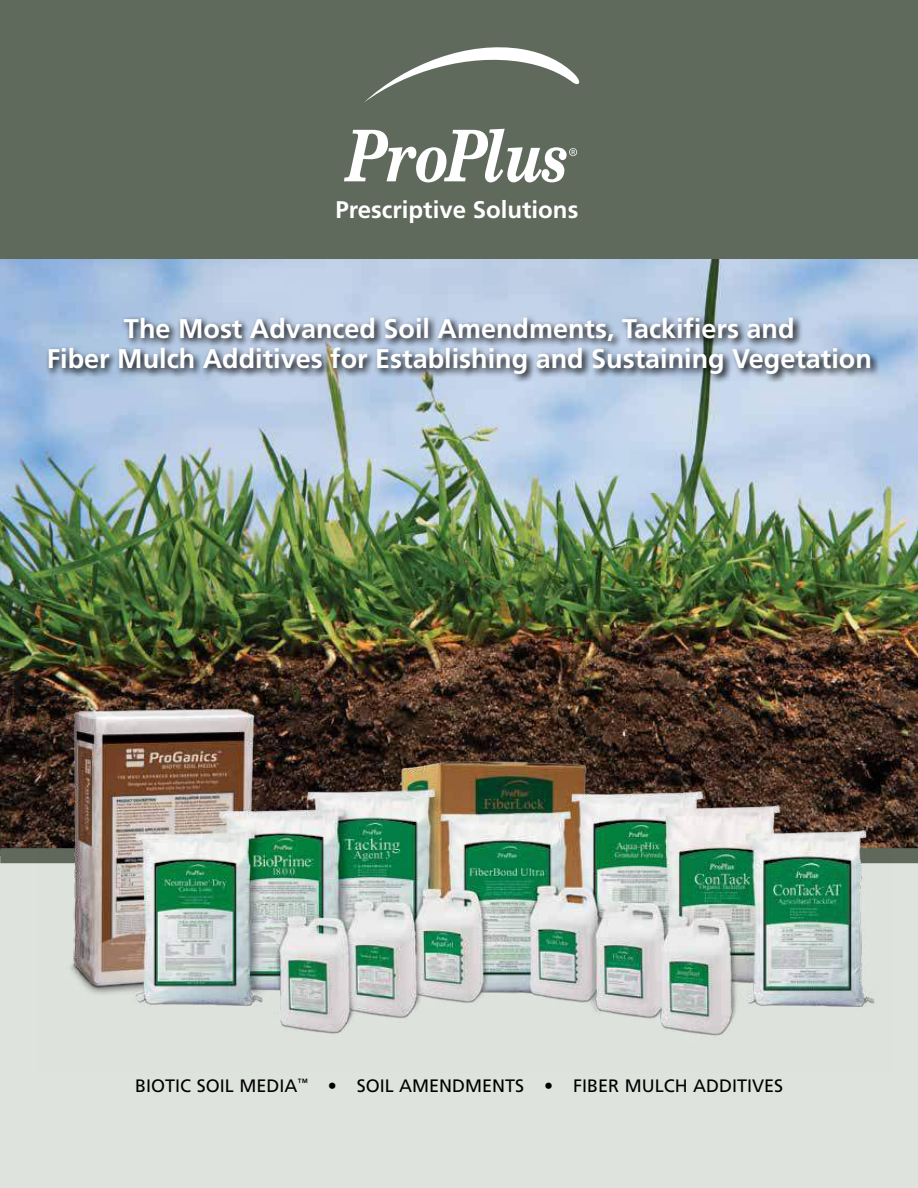
<style>
.page{position:relative;width:918px;height:1188px;background:#fff}
.page>*{position:absolute;margin:0;border:0;box-sizing:border-box;transform-origin:0 0}
.t1{font:700 27px/30px "Frutiger";color:#fff;text-align:center}
.t2{font:700 24px "Frutiger";color:#fff}
.t3{font:18px "Frutiger";color:#000}
</style>
<div class="page">
<div style="left:0;top:856px;width:918px;height:332px;background:#dfe3de"></div>
<img style="left:0;top:258px;width:918px;height:590px">
<div style="left:0;top:0;width:918px;height:258px;background:#5f6a5d"></div>
<svg style="left:45px;top:314px;width:835px;height:70px;background:#94a3b6"></svg>
<div style="left:0;top:848px;width:918px;height:15px;background:#5f6a5d"></div>
<img style="left:39px;top:654px;width:852px;height:382px">
<svg style="left:364px;top:47px;width:215px;height:55px"></svg>
<svg style="left:344px;top:129px;width:233px;height:53px"></svg>
<p class="t2" style="left:336px;top:199px;width:244px">Prescriptive Solutions</p>
<p class="t1" style="left:47px;top:316px;width:827px">The Most Advanced Soil Amendments, Tackifiers and<br>Fiber Mulch Additives for Establishing and Sustaining Vegetation</p>
<p class="t3" style="left:135px;top:1079px;width:649px">BIOTIC SOIL MEDIA<sup>™</sup> • SOIL AMENDMENTS • FIBER MULCH ADDITIVES</p>
</div>
